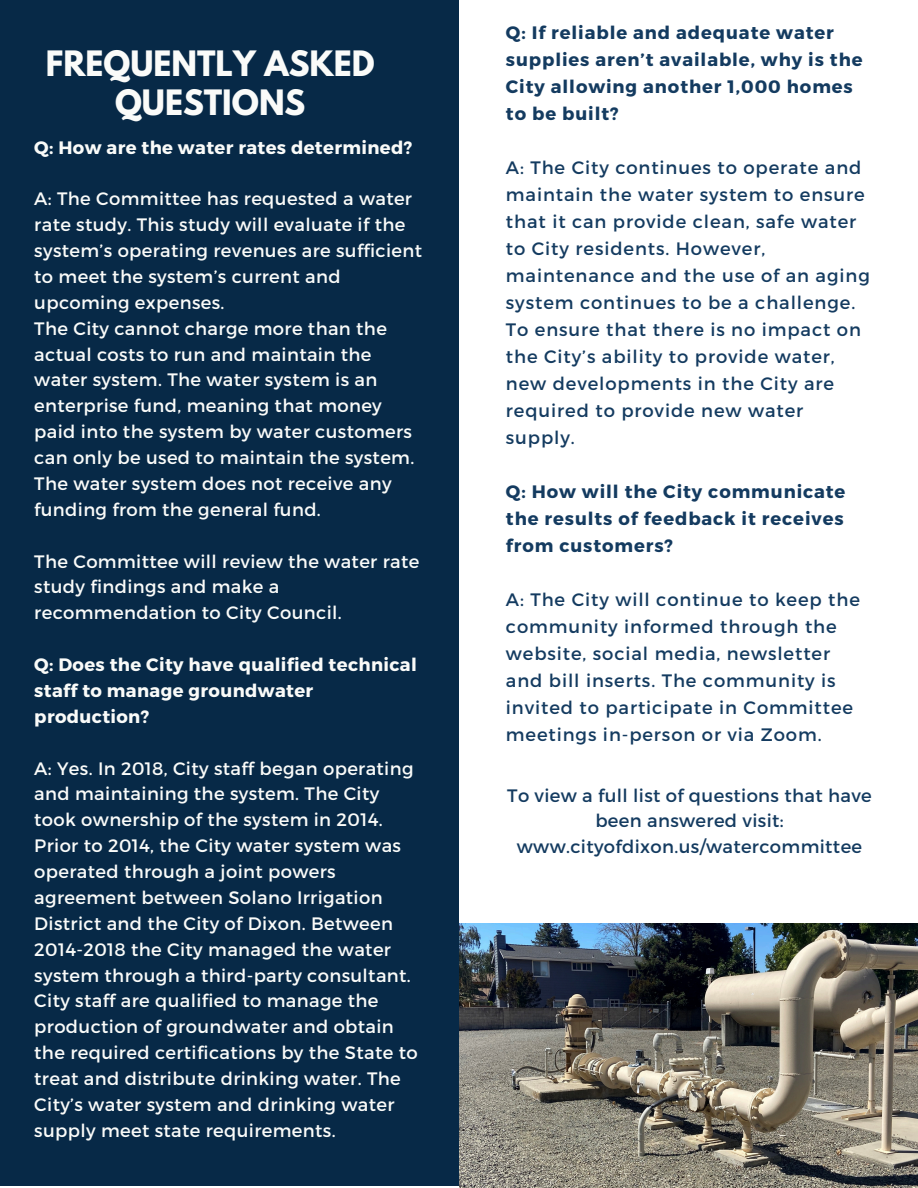
<style>
.page{position:relative;width:918px;height:1188px;background:#fff}
.page>*{position:absolute;margin:0;border:0;box-sizing:border-box;transform-origin:0 0}
.t1{font:700 31.05px/39.3px "League Spartan";color:#fafbf9;text-align:center}
.t2{font:18px/25.8px "Montserrat";letter-spacing:.02em;color:#fafbf9}
.t3{font:18px/27px "Montserrat";letter-spacing:.05em;color:#143b60}
.t4{font:700 18px/27px "Montserrat";letter-spacing:.05em;color:#143b60}
.t5{font:700 18px/25.8px "Montserrat";letter-spacing:.02em;color:#fafbf9}
.t6{font:18px/25.8px "Montserrat";letter-spacing:.02em;color:#143b60;text-align:center}
</style>
<div class="page">
<div style="left:0;top:0;width:459px;height:1186px;background:#072947"></div>
<img style="left:459px;top:924px;width:459px;height:264px">
<p class="t1" style="left:46px;top:48px;width:330px">FREQUENTLY ASKED<br>QUESTIONS</p>
<h2 class="t5" style="left:34px;top:133px;width:379px">Q: How are the water rates determined?</h2>
<p class="t2" style="left:34px;top:185px;width:389px">A: The Committee has requested a water rate study. This study will evaluate if the system’s operating revenues are sufficient to meet the system’s current and upcoming expenses.</p>
<h2 class="t2" style="left:34px;top:314px;width:382px">The City cannot charge more than the actual costs to run and maintain the water system. The water system is an enterprise fund, meaning that money paid into the system by water customers can only be used to maintain the system.<br>The water system does not receive any funding from the general fund.</h2>
<p class="t2" style="left:34px;top:547px;width:387px">The Committee will review the water rate study findings and make a recommendation to City Council.</p>
<p class="t5" style="left:34px;top:651px;width:384px">Q: Does the City have qualified technical staff to manage groundwater production?</p>
<p class="t2" style="left:34px;top:754px;width:385px">A: Yes. In 2018, City staff began operating and maintaining the system. The City took ownership of the system in 2014.<br>Prior to 2014, the City water system was operated through a joint powers agreement between Solano Irrigation District and the City of Dixon. Between 2014-2018 the City managed the water system through a third-party consultant.<br>City staff are qualified to manage the production of groundwater and obtain the required certifications by the State to treat and distribute drinking water. The City’s water system and drinking water supply meet state requirements.</p>
<h2 class="t4" style="left:506px;top:18px;width:358px">Q: If reliable and adequate water supplies aren’t available, why is the<br>City allowing another 1,000 homes to be built?</h2>
<p class="t3" style="left:506px;top:153px;width:365px">A: The City continues to operate and maintain the water system to ensure that it can provide clean, safe water to City residents. However, maintenance and the use of an aging system continues to be a challenge.<br>To ensure that there is no impact on the City’s ability to provide water, new developments in the City are required to provide new water supply.</p>
<p class="t4" style="left:506px;top:477px;width:341px;text-align:justify">Q: How will the City communicate the results of feedback it receives from customers?</p>
<p class="t3" style="left:506px;top:585px;width:356px">A: The City will continue to keep the community informed through the website, social media, newsletter and bill inserts. The community is invited to participate in Committee meetings in-person or via Zoom.</p>
<h2 class="t6" style="left:507px;top:781px;width:366px">To view a full list of questions that have been answered visit: www.cityofdixon.us/watercommittee</h2>
</div>
